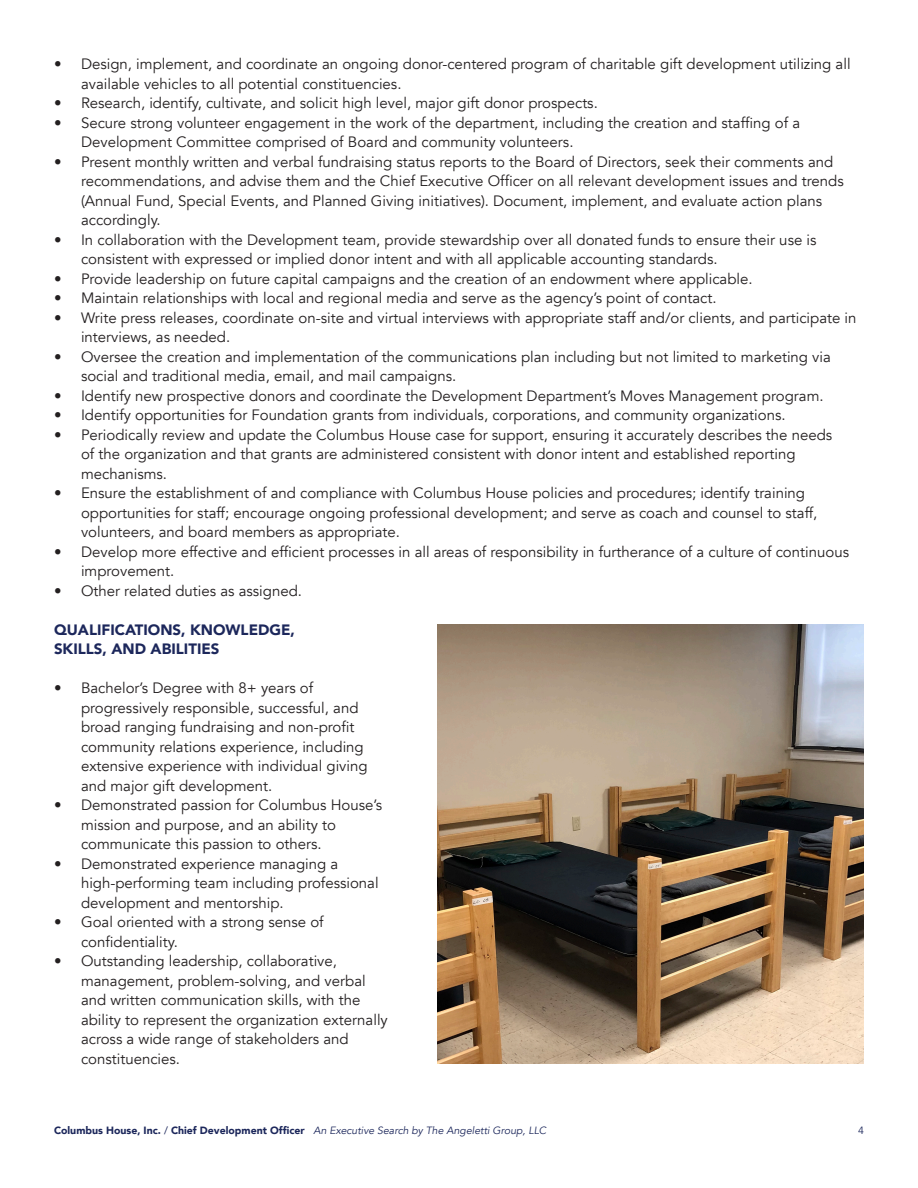
<style>
.page{position:relative;width:918px;height:1188px;background:#fff}
.page>*{position:absolute;margin:0;border:0;box-sizing:border-box;transform-origin:0 0}
.t1{font:15px/19.5px "Avenir";color:#231f20}
.t2{font:900 15px "Avenir";color:#1c275b}
.t3{font:900 10.5px "Avenir";color:#1c275b}
.t4{font:10.5px "Avenir";color:#1c275b}
.s1{font-weight:400}
.s2{font-weight:400;font-style:italic}
</style>
<div class="page">
<img style="left:437px;top:624px;width:427px;height:440px">
<p class="t1" style="left:81px;top:54px;width:771px;text-indent:-27px">• Design, implement, and coordinate an ongoing donor-centered program of charitable gift development utilizing all available vehicles to all potential constituencies.</p>
<p class="t1" style="left:54px;top:93px;width:545px">• Research, identify, cultivate, and solicit high level, major gift donor prospects.</p>
<p class="t1" style="left:81px;top:113px;width:721px;text-indent:-27px">• Secure strong volunteer engagement in the work of the department, including the creation and staffing of a<br>Development Committee comprised of Board and community volunteers.</p>
<p class="t1" style="left:81px;top:152px;width:764px;text-indent:-27px">• Present monthly written and verbal fundraising status reports to the Board of Directors, seek their comments and recommendations, and advise them and the Chief Executive Officer on all relevant development issues and trends (Annual Fund, Special Events, and Planned Giving initiatives). Document, implement, and evaluate action plans accordingly.</p>
<p class="t1" style="left:81px;top:230px;width:737px;text-indent:-27px">• In collaboration with the Development team, provide stewardship over all donated funds to ensure their use is consistent with expressed or implied donor intent and with all applicable accounting standards.</p>
<p class="t1" style="left:54px;top:269px;width:700px">• Provide leadership on future capital campaigns and the creation of an endowment where applicable.</p>
<p class="t1" style="left:54px;top:288px;width:664px">• Maintain relationships with local and regional media and serve as the agency’s point of contact.</p>
<p class="t1" style="left:81px;top:308px;width:777px;text-indent:-27px">• Write press releases, coordinate on-site and virtual interviews with appropriate staff and/or clients, and participate in interviews, as needed.</p>
<p class="t1" style="left:81px;top:347px;width:751px;text-indent:-27px">• Oversee the creation and implementation of the communications plan including but not limited to marketing via social and traditional media, email, and mail campaigns.</p>
<p class="t1" style="left:54px;top:386px;width:771px">• Identify new prospective donors and coordinate the Development Department’s Moves Management program.</p>
<p class="t1" style="left:54px;top:405px;width:733px">• Identify opportunities for Foundation grants from individuals, corporations, and community organizations.</p>
<p class="t1" style="left:81px;top:425px;width:753px;text-indent:-27px">• Periodically review and update the Columbus House case for support, ensuring it accurately describes the needs of the organization and that grants are administered consistent with donor intent and established reporting mechanisms.</p>
<p class="t1" style="left:81px;top:483px;width:738px;text-indent:-27px">• Ensure the establishment of and compliance with Columbus House policies and procedures; identify training opportunities for staff; encourage ongoing professional development; and serve as coach and counsel to staff, volunteers, and board members as appropriate.</p>
<p class="t1" style="left:81px;top:542px;width:770px;text-indent:-27px">• Develop more effective and efficient processes in all areas of responsibility in furtherance of a culture of continuous improvement.</p>
<p class="t1" style="left:54px;top:581px;width:250px">• Other related duties as assigned.</p>
<p class="t2" style="left:54px;top:616px;width:243px">QUALIFICATIONS, KNOWLEDGE,</p>
<p class="t2" style="left:54px;top:636px;width:167px">SKILLS, AND ABILITIES</p>
<p class="t1" style="left:81px;top:678px;width:288px;text-indent:-27px">• Bachelor’s Degree with 8+ years of progressively responsible, successful, and broad ranging fundraising and non-profit community relations experience, including extensive experience with individual giving and major gift development.</p>
<p class="t1" style="left:81px;top:795px;width:303px;text-indent:-27px">• Demonstrated passion for Columbus House’s mission and purpose, and an ability to communicate this passion to others.</p>
<p class="t1" style="left:81px;top:854px;width:299px;text-indent:-27px">• Demonstrated experience managing a high-performing team including professional development and mentorship.</p>
<p class="t1" style="left:81px;top:912px;width:244px;text-indent:-27px">• Goal oriented with a strong sense of confidentiality.</p>
<p class="t1" style="left:81px;top:951px;width:308px;text-indent:-27px">• Outstanding leadership, collaborative, management, problem-solving, and verbal and written communication skills, with the ability to represent the organization externally across a wide range of stakeholders and constituencies.</p>
<p class="t3" style="left:54px;top:1121px;width:494px">Columbus House, Inc. <span class="s1">/</span> Chief Development Officer <span class="s2">An Executive Search by The Angeletti Group, LLC</span></p>
<p class="t4" style="left:858px;top:1124px;width:7px">4</p>
</div>
